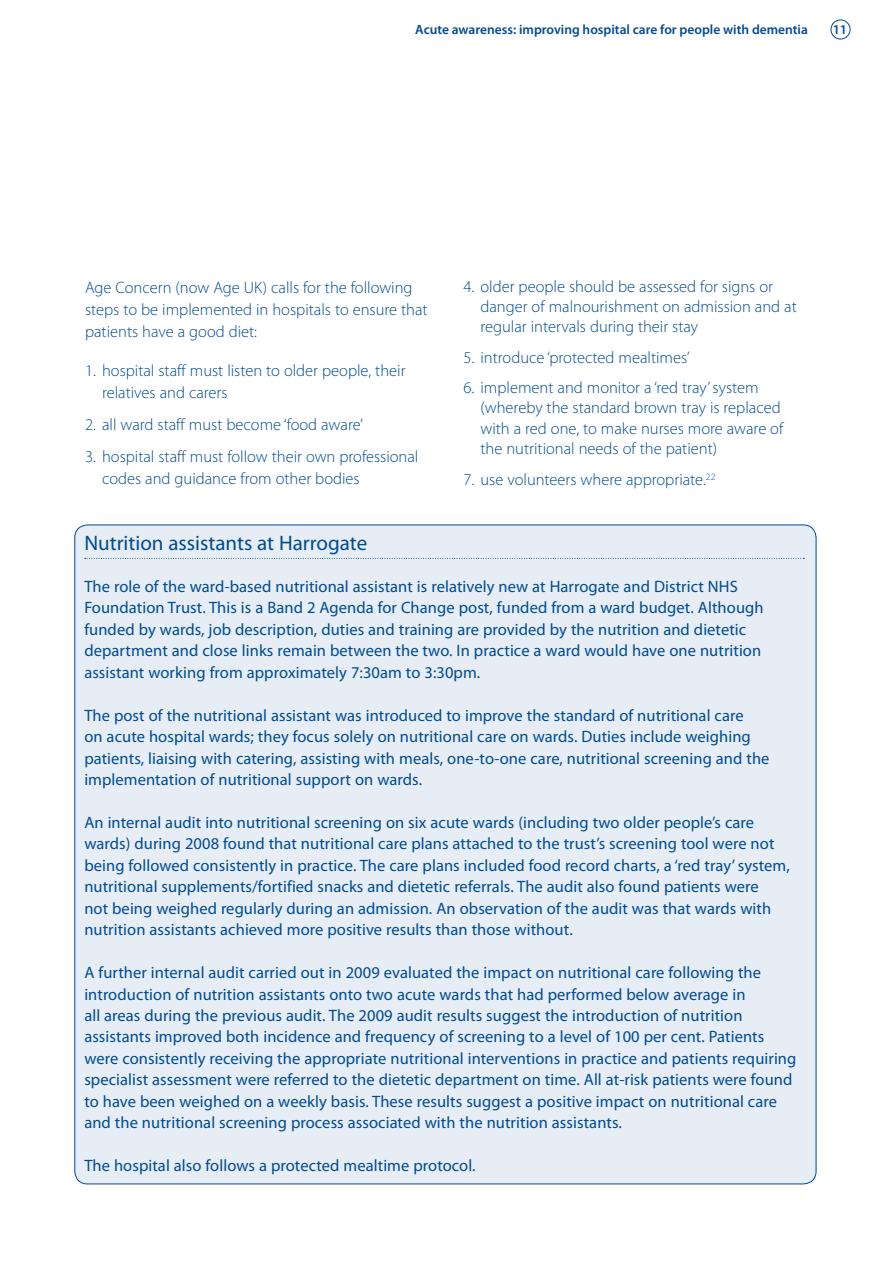
<style>
.page{position:relative;width:893px;height:1263px;background:#fff}
.page>*{position:absolute;margin:0;border:0;box-sizing:border-box;transform-origin:0 0}
.t1{font:21px "Myriad Pro";color:#004b92}
.t2{font:16.5px/21.5px "Myriad Pro";letter-spacing:.005em;color:#004b92}
.t3{font:300 16.5px/20.1px "Myriad Pro";color:#004b92}
.t4{font:600 13.5px "Myriad Pro";color:#004b92}
</style>
<div class="page">
<div style="left:75px;top:525px;width:741px;height:659px;background:#e6edf4;border-radius:13px"></div>
<svg style="left:85px;top:558px;width:719px;height:1px"></svg>
<div style="left:831px;top:20px;width:19px;height:19px;border:1px solid #004b92;border-radius:50%"></div>
<p class="t4" style="left:415px;top:22px;width:394px">Acute awareness: improving hospital care for people with dementia</p>
<p class="t4" style="left:833px;top:22px;width:23px">0 1</p>
<p class="t4" style="left:833px;top:22px;width:16px">11</p>
<p class="t3" style="left:85px;top:277px;width:344px;line-height:21.9px">Age Concern (now Age UK) calls for the following steps to be implemented in hospitals to ensure that patients have a good diet:</p>
<p class="t3" style="left:102px;top:360px;width:305px;line-height:21.9px;text-indent:-17px">1. hospital staff must listen to older people, their relatives and carers</p>
<p class="t3" style="left:85px;top:415px;width:280px">2. all ward staff must become ‘food aware’</p>
<p class="t3" style="left:102px;top:446px;width:318px;line-height:21.9px;text-indent:-17px">3. hospital staff must follow their own professional codes and guidance from other bodies</p>
<p class="t3" style="left:480px;top:277px;width:318px;text-indent:-17px">4. older people should be assessed for signs or danger of malnourishment on admission and at regular intervals during their stay</p>
<p class="t3" style="left:463px;top:347px;width:228px">5. introduce ‘protected mealtimes’</p>
<p class="t3" style="left:480px;top:378px;width:304px;text-indent:-17px">6. implement and monitor a ‘red tray’ system (whereby the standard brown tray is replaced with a red one, to make nurses more aware of the nutritional needs of the patient)</p>
<p class="t3" style="left:463px;top:470px;width:253px">7. use volunteers where appropriate.<sup>22</sup></p>
<p class="t1" style="left:84px;top:531px;width:284px">Nutrition assistants at Harrogate</p>
<p class="t2" style="left:84px;top:576px;width:681px">The role of the ward-based nutritional assistant is relatively new at Harrogate and District NHS Foundation Trust. This is a Band 2 Agenda for Change post, funded from a ward budget. Although funded by wards, job description, duties and training are provided by the nutrition and dietetic department and close links remain between the two. In practice a ward would have one nutrition assistant working from approximately 7:30am to 3:30pm.</p>
<p class="t2" style="left:84px;top:705px;width:687px">The post of the nutritional assistant was introduced to improve the standard of nutritional care<br>on acute hospital wards; they focus solely on nutritional care on wards. Duties include weighing patients, liaising with catering, assisting with meals, one-to-one care, nutritional screening and the implementation of nutritional support on wards.</p>
<p class="t2" style="left:84px;top:812px;width:707px">An internal audit into nutritional screening on six acute wards (including two older people’s care wards) during 2008 found that nutritional care plans attached to the trust’s screening tool were not being followed consistently in practice. The care plans included food record charts, a ‘red tray’ system, nutritional supplements/fortified snacks and dietetic referrals. The audit also found patients were<br>not being weighed regularly during an admission. An observation of the audit was that wards with nutrition assistants achieved more positive results than those without.</p>
<p class="t2" style="left:84px;top:962px;width:714px">A further internal audit carried out in 2009 evaluated the impact on nutritional care following the introduction of nutrition assistants onto two acute wards that had performed below average in<br>all areas during the previous audit. The 2009 audit results suggest the introduction of nutrition assistants improved both incidence and frequency of screening to a level of 100 per cent. Patients were consistently receiving the appropriate nutritional interventions in practice and patients requiring specialist assessment were referred to the dietetic department on time. All at-risk patients were found to have been weighed on a weekly basis. These results suggest a positive impact on nutritional care and the nutritional screening process associated with the nutrition assistants.</p>
<p class="t2" style="left:84px;top:1155px;width:393px">The hospital also follows a protected mealtime protocol.</p>
</div>
